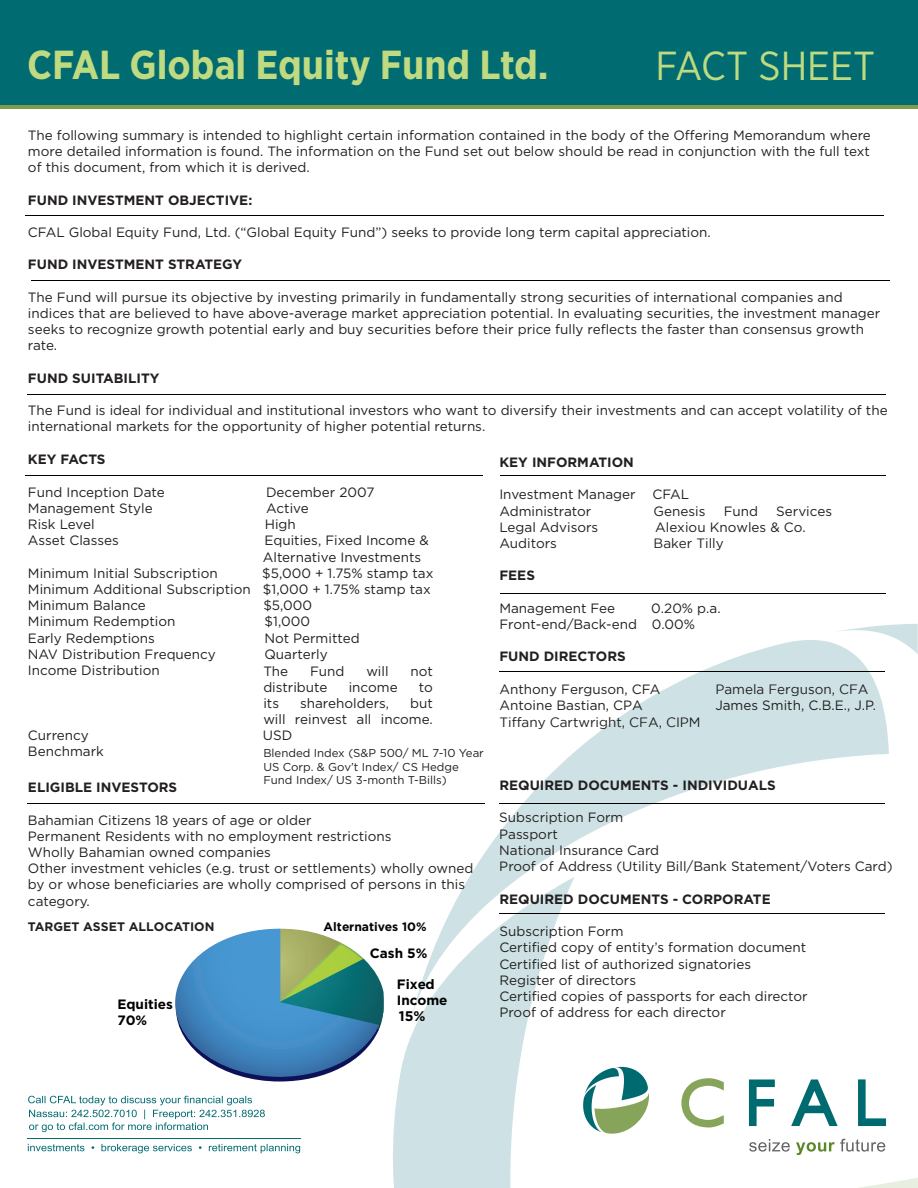
<style>
.page{position:relative;width:918px;height:1188px;background:#fff}
.page>*{position:absolute;margin:0;border:0;box-sizing:border-box;transform-origin:0 0}
.t1{font:700 40.5px "Gotham Narrow";color:#bfda80}
.t2{font:40.5px "Gotham Narrow";color:#bfda80}
.t3{font:700 13.95px "Gotham";color:#040503}
.t4{font:13.5px/16.2px "Gotham";color:#231f20}
.t5{font:700 13.5px "Gotham";color:#231f20}
.t6{font:700 13.5px "Gotham";color:#000}
.t7{font:700 12.3px "Gotham";color:#231f20}
.t8{font:700 12.15px "Gotham";color:#040503}
.t9{font:11.4px/13.8px "Gotham";color:#231f20}
</style>
<div class="page">
<div style="left:0;top:102px;width:918px;height:7px;background:#809b4c"></div>
<div style="left:0;top:0;width:918px;height:105px;background:#006b70"></div>
<svg style="left:838px;top:624px;width:80px;height:30px"></svg>
<svg style="left:469px;top:640px;width:420px;height:237px"></svg>
<svg style="left:393px;top:877px;width:181px;height:311px;fill:#cee2e5"></svg>
<svg style="left:858px;top:1178px;width:60px;height:10px"></svg>
<svg style="left:28px;top:1144px;width:272px;height:9px"></svg>
<svg style="left:28px;top:1096px;width:237px;height:36px"></svg>
<hr style="left:27px;top:1138px;width:274px;height:1px;background:#006a71">
<svg style="left:681px;top:1078px;width:43px;height:49px"></svg>
<svg style="left:583px;top:1067px;width:66px;height:67px"></svg>
<svg style="left:796px;top:1139px;width:89px;height:16px"></svg>
<svg style="left:749px;top:1079px;width:26px;height:47px"></svg>
<svg style="left:791px;top:1079px;width:47px;height:47px"></svg>
<svg style="left:858px;top:1079px;width:28px;height:47px"></svg>
<svg style="left:749px;top:1139px;width:41px;height:13px"></svg>
<hr style="left:27px;top:803px;width:458px;height:1px;background:#000001">
<hr style="left:25px;top:475px;width:458px;height:1px;background:#000001">
<hr style="left:31px;top:281px;width:858px;height:1px;background:#000001">
<hr style="left:27px;top:394px;width:858px;height:1px;background:#000001">
<hr style="left:25px;top:215px;width:858px;height:1px;background:#000001">
<hr style="left:499px;top:913px;width:386px;height:1px;background:#000001">
<hr style="left:499px;top:803px;width:386px;height:1px;background:#000001">
<hr style="left:500px;top:475px;width:386px;height:1px;background:#000001">
<hr style="left:500px;top:594px;width:386px;height:1px;background:#000001">
<hr style="left:499px;top:672px;width:386px;height:1px;background:#000001">
<svg style="left:175px;top:929px;width:209px;height:153px"></svg>
<p class="t1" style="left:27px;top:39px;width:523px">CFAL Global Equity Fund Ltd.</p>
<h1 class="t2" style="left:656px;top:41px;width:221px">FACT SHEET</h1>
<p class="t4" style="left:28px;top:127px;width:844px">The following summary is intended to highlight certain information contained in the body of the Offering Memorandum where more detailed information is found. The information on the Fund set out below should be read in conjunction with the full text</p>
<p class="t4" style="left:28px;top:159px;width:283px">of this document, from which it is derived.</p>
<p class="t5" style="left:28px;top:191px;width:226px">FUND INVESTMENT OBJECTIVE:</p>
<p class="t4" style="left:28px;top:224px;width:684px">CFAL Global Equity Fund, Ltd. (“Global Equity Fund”) seeks to provide long term capital appreciation.</p>
<p class="t5" style="left:28px;top:256px;width:216px">FUND INVESTMENT STRATEGY</p>
<p class="t4" style="left:28px;top:289px;width:816px">The Fund will pursue its objective by investing primarily in fundamentally strong securities of international companies and</p>
<p class="t4" style="left:28px;top:305px;width:854px">indices that are believed to have above-average market appreciation potential. In evaluating securities, the investment manager seeks to recognize growth potential early and buy securities before their price fully reflects the faster than consensus growth rate.</p>
<p class="t5" style="left:28px;top:369px;width:133px">FUND SUITABILITY</p>
<p class="t4" style="left:28px;top:402px;width:861px">The Fund is ideal for individual and institutional investors who want to diversify their investments and can accept volatility of the international markets for the opportunity of higher potential returns.</p>
<p class="t5" style="left:28px;top:451px;width:79px">KEY FACTS</p>
<p class="t4" style="left:28px;top:484px;width:138px">Fund Inception Date</p>
<p class="t4" style="left:266px;top:484px;width:110px">December 2007</p>
<p class="t4" style="left:28px;top:500px;width:126px">Management Style</p>
<p class="t4" style="left:266px;top:500px;width:44px">Active</p>
<p class="t4" style="left:28px;top:516px;width:68px">Risk Level</p>
<p class="t4" style="left:265px;top:516px;width:33px">High</p>
<p class="t4" style="left:28px;top:532px;width:92px">Asset Classes</p>
<p class="t4" style="left:265px;top:532px;width:166px">Equities, Fixed Income &amp;</p>
<p class="t4" style="left:263px;top:549px;width:160px">Alternative Investments</p>
<p class="t4" style="left:28px;top:565px;width:191px">Minimum Initial Subscription</p>
<p class="t4" style="left:262px;top:565px;width:173px">$5,000 + 1.75% stamp tax</p>
<p class="t4" style="left:28px;top:581px;width:404px">Minimum Additional Subscription $1,000 + 1.75% stamp tax</p>
<p class="t4" style="left:28px;top:597px;width:119px">Minimum Balance</p>
<p class="t4" style="left:263px;top:597px;width:50px">$5,000</p>
<p class="t4" style="left:28px;top:613px;width:149px">Minimum Redemption</p>
<p class="t4" style="left:265px;top:613px;width:47px">$1,000</p>
<p class="t4" style="left:28px;top:630px;width:129px">Early Redemptions</p>
<p class="t4" style="left:264px;top:630px;width:97px">Not Permitted</p>
<p class="t4" style="left:28px;top:646px;width:189px">NAV Distribution Frequency</p>
<p class="t4" style="left:264px;top:646px;width:65px">Quarterly</p>
<p class="t4" style="left:28px;top:662px;width:133px">Income Distribution</p>
<p class="t5" style="left:499px;top:453px;width:136px">KEY INFORMATION</p>
<p class="t4" style="left:499px;top:486px;width:191px">Investment Manager CFAL</p>
<p class="t4" style="left:499px;top:503px;width:93px">Administrator</p>
<p class="t4" style="left:499px;top:519px;width:100px">Legal Advisors</p>
<p class="t4" style="left:499px;top:535px;width:59px">Auditors</p>
<p class="t4" style="left:654px;top:502px;width:53px">Genesis</p>
<p class="t4" style="left:724px;top:502px;width:36px">Fund</p>
<p class="t4" style="left:654px;top:502px;width:180px;text-indent:123px">Services<br>Alexiou Knowles &amp; Co.<br>Baker Tilly</p>
<p class="t5" style="left:499px;top:567px;width:37px">FEES</p>
<p class="t4" style="left:499px;top:600px;width:117px">Management Fee</p>
<p class="t4" style="left:651px;top:600px;width:71px">0.20% p.a.</p>
<p class="t4" style="left:499px;top:616px;width:197px">Front-end/Back-end 0.00%</p>
<p class="t5" style="left:499px;top:648px;width:128px">FUND DIRECTORS</p>
<p class="t4" style="left:499px;top:681px;width:162px">Anthony Ferguson, CFA</p>
<p class="t4" style="left:715px;top:681px;width:155px">Pamela Ferguson, CFA</p>
<p class="t4" style="left:499px;top:697px;width:145px">Antoine Bastian, CPA</p>
<p class="t4" style="left:715px;top:697px;width:162px">James Smith, C.B.E., J.P.</p>
<p class="t4" style="left:499px;top:714px;width:203px">Tiffany Cartwright, CFA, CIPM</p>
<p class="t4" style="left:263px;top:663px;width:26px">The</p>
<p class="t4" style="left:310px;top:663px;width:36px">Fund</p>
<p class="t4" style="left:366px;top:663px;width:24px">will</p>
<p class="t4" style="left:410px;top:663px;width:24px">not</p>
<p class="t4" style="left:263px;top:679px;width:66px">distribute</p>
<p class="t4" style="left:349px;top:679px;width:50px">income</p>
<p class="t4" style="left:419px;top:679px;width:15px">to</p>
<p class="t4" style="left:263px;top:695px;width:17px">its</p>
<p class="t4" style="left:300px;top:695px;width:91px">shareholders,</p>
<p class="t4" style="left:410px;top:695px;width:24px">but</p>
<p class="t4" style="left:263px;top:711px;width:171px">will reinvest all income.</p>
<p class="t9" style="left:263px;top:746px;width:222px">Blended Index (S&amp;P 500/ ML 7-10 Year<br>US Corp. &amp; Gov’t Index/ CS Hedge<br>Fund Index/ US 3-month T-Bills)</p>
<p class="t4" style="left:28px;top:727px;width:62px">Currency</p>
<p class="t4" style="left:263px;top:727px;width:31px">USD</p>
<p class="t4" style="left:28px;top:743px;width:77px">Benchmark</p>
<p class="t5" style="left:28px;top:778px;width:151px">ELIGIBLE INVESTORS</p>
<p class="t4" style="left:28px;top:811px;width:285px">Bahamian Citizens 18 years of age or older</p>
<p class="t4" style="left:28px;top:828px;width:365px">Permanent Residents with no employment restrictions</p>
<p class="t4" style="left:28px;top:844px;width:244px">Wholly Bahamian owned companies</p>
<p class="t4" style="left:28px;top:860px;width:447px">Other investment vehicles (e.g. trust or settlements) wholly owned by or whose beneficiaries are wholly comprised of persons in this category.</p>
<p class="t5" style="left:499px;top:776px;width:278px">REQUIRED DOCUMENTS - INDIVIDUALS</p>
<p class="t4" style="left:499px;top:809px;width:126px">Subscription Form</p>
<p class="t4" style="left:499px;top:826px;width:60px">Passport</p>
<p class="t4" style="left:499px;top:842px;width:161px">National Insurance Card</p>
<p class="t4" style="left:499px;top:858px;width:395px">Proof of Address (Utility Bill/Bank Statement/Voters Card)</p>
<p class="t5" style="left:499px;top:890px;width:273px">REQUIRED DOCUMENTS - CORPORATE</p>
<p class="t4" style="left:499px;top:923px;width:126px">Subscription Form</p>
<p class="t4" style="left:499px;top:939px;width:308px">Certified copy of entity’s formation document</p>
<p class="t4" style="left:499px;top:955px;width:253px">Certified list of authorized signatories</p>
<p class="t4" style="left:499px;top:972px;width:138px">Register of directors</p>
<p class="t4" style="left:499px;top:988px;width:310px">Certified copies of passports for each director</p>
<p class="t4" style="left:499px;top:1004px;width:228px">Proof of address for each director</p>
<p class="t7" style="left:28px;top:918px;width:188px">TARGET ASSET ALLOCATION</p>
<p class="t8" style="left:324px;top:919px;width:104px">Alternatives 10%</p>
<p class="t6" style="left:370px;top:944px;width:59px">Cash 5%</p>
<p class="t6" style="left:397px;top:975px;width:39px">Fixed</p>
<p class="t6" style="left:117px;top:995px;width:57px">Equities</p>
<p class="t6" style="left:397px;top:991px;width:52px">Income</p>
<p class="t6" style="left:117px;top:1011px;width:31px">70%</p>
<p class="t3" style="left:399px;top:1007px;width:28px">15%</p>
</div>
